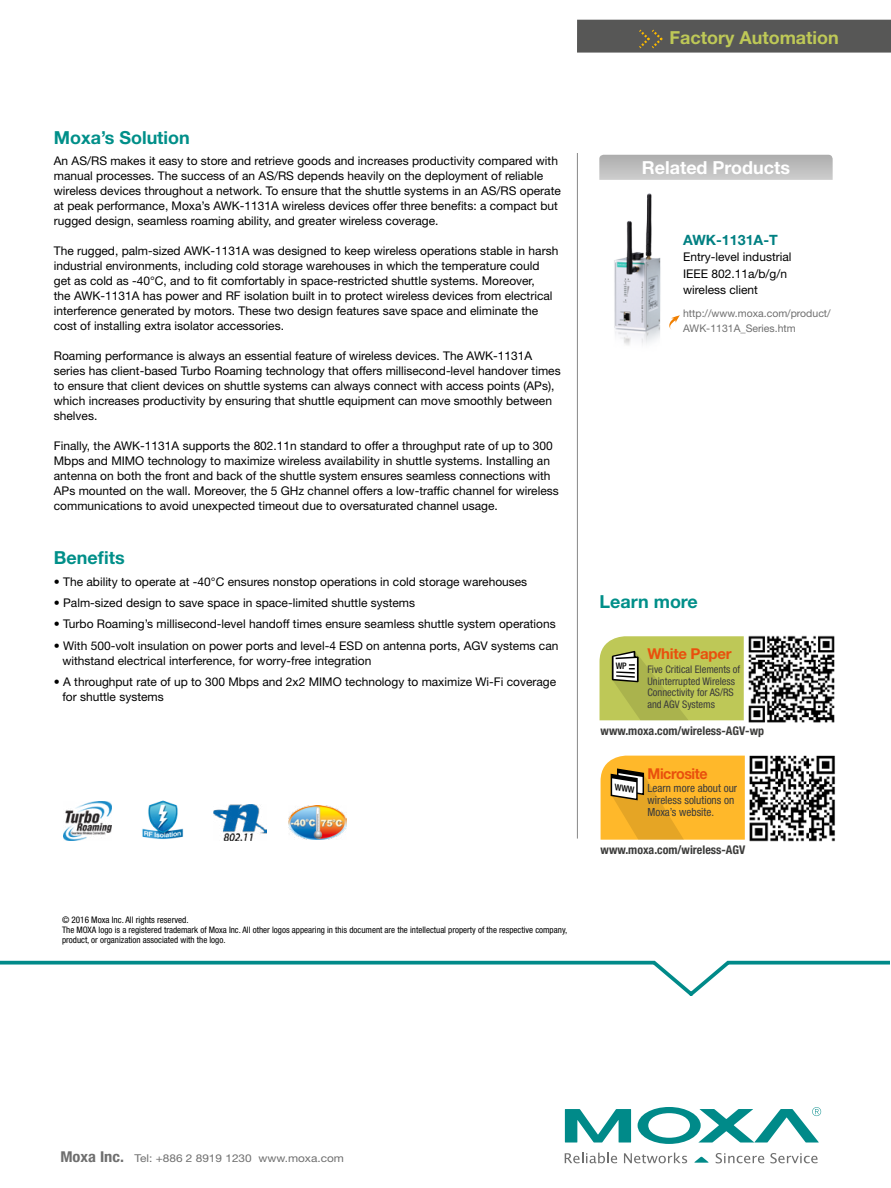
<style>
.page{position:relative;width:891px;height:1188px;background:#fff}
.page>*{position:absolute;margin:0;border:0;box-sizing:border-box;transform-origin:0 0}
.t1{font:700 18px "Helvetica Neue";color:#008f89}
.t2{font:700 18px "Helvetica Neue";color:#bec857}
.t3{font:700 18px "Helvetica Neue";color:#fff}
.t4{font:700 15px "Helvetica Neue";letter-spacing:-.02em;color:#e9500d}
.t5{font:700 15px "Helvetica Neue";letter-spacing:-.02em;color:#e9500d;scale:.95 1}
.t6{font:700 14.25px "Helvetica Neue";color:#008082}
.t7{font:12px/15px "Helvetica Neue";color:#000}
.t8{font:700 condensed 12px "Helvetica Neue";color:#3c3c3b}
.t9{font:condensed 11.25px/12px "Helvetica Neue";color:#3c3c3b}
.t10{font:10.8px "Helvetica Neue";color:#6f6f6f;scale:1.1 1}
.t11{font:condensed 10.5px/12px "Helvetica Neue";color:#3c3c3b}
.t12{font:10.5px/15px "Helvetica Neue";color:#6f6f6f}
.t13{font:condensed 9.15px "Helvetica Neue";color:#000}
.t14{font:condensed 9px/9.8px "Helvetica Neue";color:#000}
.t15{font:500 condensed 9px "Helvetica Neue";color:#000}
.s1{font-weight:700;font-stretch:condensed;font-size:15px}
</style>
<div class="page">
<div style="left:577px;top:20px;width:314px;height:33px;background:#575756"></div>
<img style="left:614px;top:194px;width:47px;height:151px">
<hr style="left:577px;top:153px;width:1px;height:686px;background:#878787">
<svg style="left:600px;top:636px;width:144px;height:84px;background:#bac35c"></svg>
<img style="left:748px;top:635px;width:87px;height:88px">
<img style="left:749px;top:755px;width:86px;height:87px">
<svg style="left:638px;top:1107px;width:183px;height:37px"></svg>
<svg style="left:565px;top:1109px;width:66px;height:34px"></svg>
<svg style="left:565px;top:1153px;width:52px;height:10px"></svg>
<svg style="left:624px;top:1153px;width:63px;height:10px"></svg>
<svg style="left:716px;top:1153px;width:48px;height:10px"></svg>
<svg style="left:770px;top:1153px;width:48px;height:10px"></svg>
<svg style="left:694px;top:1157px;width:15px;height:6px"></svg>
<svg style="left:0;top:960px;width:890px;height:36px"></svg>
<img style="left:63px;top:802px;width:48px;height:38px">
<img style="left:142px;top:800px;width:42px;height:40px">
<img style="left:214px;top:805px;width:52px;height:36px">
<img style="left:289px;top:806px;width:58px;height:34px">
<svg style="left:599px;top:155px;width:234px;height:25px;background:#bdbdbd"></svg>
<svg style="left:669px;top:315px;width:11px;height:15px"></svg>
<svg style="left:639px;top:29px;width:24px;height:20px"></svg>
<svg style="left:601px;top:756px;width:144px;height:84px;background:#f2b233"></svg>
<h1 class="t1" style="left:54px;top:123px;width:138px">Moxa’s Solution</h1>
<p class="t7" style="left:54px;top:153px;width:509px">An AS/RS makes it easy to store and retrieve goods and increases productivity compared with manual processes. The success of an AS/RS depends heavily on the deployment of reliable wireless devices throughout a network. To ensure that the shuttle systems in an AS/RS operate at peak performance, Moxa’s AWK-1131A wireless devices offer three benefits: a compact but rugged design, seamless roaming ability, and greater wireless coverage.</p>
<p class="t7" style="left:54px;top:243px;width:506px">The rugged, palm-sized AWK-1131A was designed to keep wireless operations stable in harsh industrial environments, including cold storage warehouses in which the temperature could get as cold as -40°C, and to fit comfortably in space-restricted shuttle systems. Moreover,<br>the AWK-1131A has power and RF isolation built in to protect wireless devices from electrical interference generated by motors. These two design features save space and eliminate the cost of installing extra isolator accessories.</p>
<p class="t7" style="left:54px;top:348px;width:508px">Roaming performance is always an essential feature of wireless devices. The AWK-1131A series has client-based Turbo Roaming technology that offers millisecond-level handover times to ensure that client devices on shuttle systems can always connect with access points (APs), which increases productivity by ensuring that shuttle equipment can move smoothly between shelves.</p>
<p class="t7" style="left:54px;top:438px;width:506px">Finally, the AWK-1131A supports the 802.11n standard to offer a throughput rate of up to 300<br>Mbps and MIMO technology to maximize wireless availability in shuttle systems. Installing an antenna on both the front and back of the shuttle system ensures seamless connections with APs mounted on the wall. Moreover, the 5 GHz channel offers a low-traffic channel for wireless communications to avoid unexpected timeout due to oversaturated channel usage.</p>
<h1 class="t1" style="left:54px;top:544px;width:72px">Benefits</h1>
<p class="t7" style="left:54px;top:574px;width:475px">• The ability to operate at -40°C ensures nonstop operations in cold storage warehouses</p>
<p class="t7" style="left:54px;top:595px;width:363px">• Palm-sized design to save space in space-limited shuttle systems</p>
<p class="t7" style="left:54px;top:616px;width:503px">• Turbo Roaming’s millisecond-level handoff times ensure seamless shuttle system operations</p>
<p class="t7" style="left:62px;top:638px;width:498px;text-indent:-8px">• With 500-volt insulation on power ports and level-4 ESD on antenna ports, AGV systems can withstand electrical interference, for worry-free integration</p>
<p class="t7" style="left:62px;top:674px;width:495px;text-indent:-8px">• A throughput rate of up to 300 Mbps and 2x2 MIMO technology to maximize Wi-Fi coverage for shuttle systems</p>
<p class="t13" style="left:62px;top:915px;width:128px">© 2016 Moxa Inc. All rights reserved.</p>
<p class="t14" style="left:62px;top:925px;width:507px">The MOXA logo is a registered trademark of Moxa Inc. All other logos appearing in this document are the intellectual property of the respective company, product, or organization associated with the logo.</p>
<h1 class="t2" style="left:670px;top:23px;width:171px">Factory Automation</h1>
<h1 class="t3" style="left:642px;top:154px;width:150px">Related Products</h1>
<p class="t6" style="left:683px;top:229px;width:96px">AWK-1131A-T</p>
<p class="t7" style="left:683px;top:249px;width:110px;line-height:16.5px">Entry-level industrial<br>IEEE 802.11a/b/g/n wireless client</p>
<p class="t12" style="left:683px;top:305px;width:149px">http://www.moxa.com/product/<br>AWK-1131A_Series.htm</p>
<h1 class="t1" style="left:600px;top:587px;width:100px">Learn more</h1>
<p class="t15" style="left:616px;top:661px;width:12px">WP</p>
<p class="t4" style="left:647px;top:642px;width:86px">White Paper</p>
<p class="t11" style="left:647px;top:663px;width:94px">Five Critical Elements of<br>Uninterrupted Wireless<br>Connectivity for AS/RS and AGV Systems</p>
<p class="t8" style="left:601px;top:723px;width:165px">www.moxa.com/wireless-AGV-wp</p>
<p class="t5" style="left:647px;top:762px;width:65px">Microsite</p>
<p class="t9" style="left:647px;top:782px;width:91px">Learn more about our wireless solutions on<br>Moxa’s website.</p>
<p class="t8" style="left:601px;top:843px;width:146px">www.moxa.com/wireless-AGV</p>
<p class="t10" style="left:60px;top:1152px;width:259px"><span class="s1">Moxa Inc.</span> Tel: +886 2 8919 1230 www.moxa.com</p>
</div>
